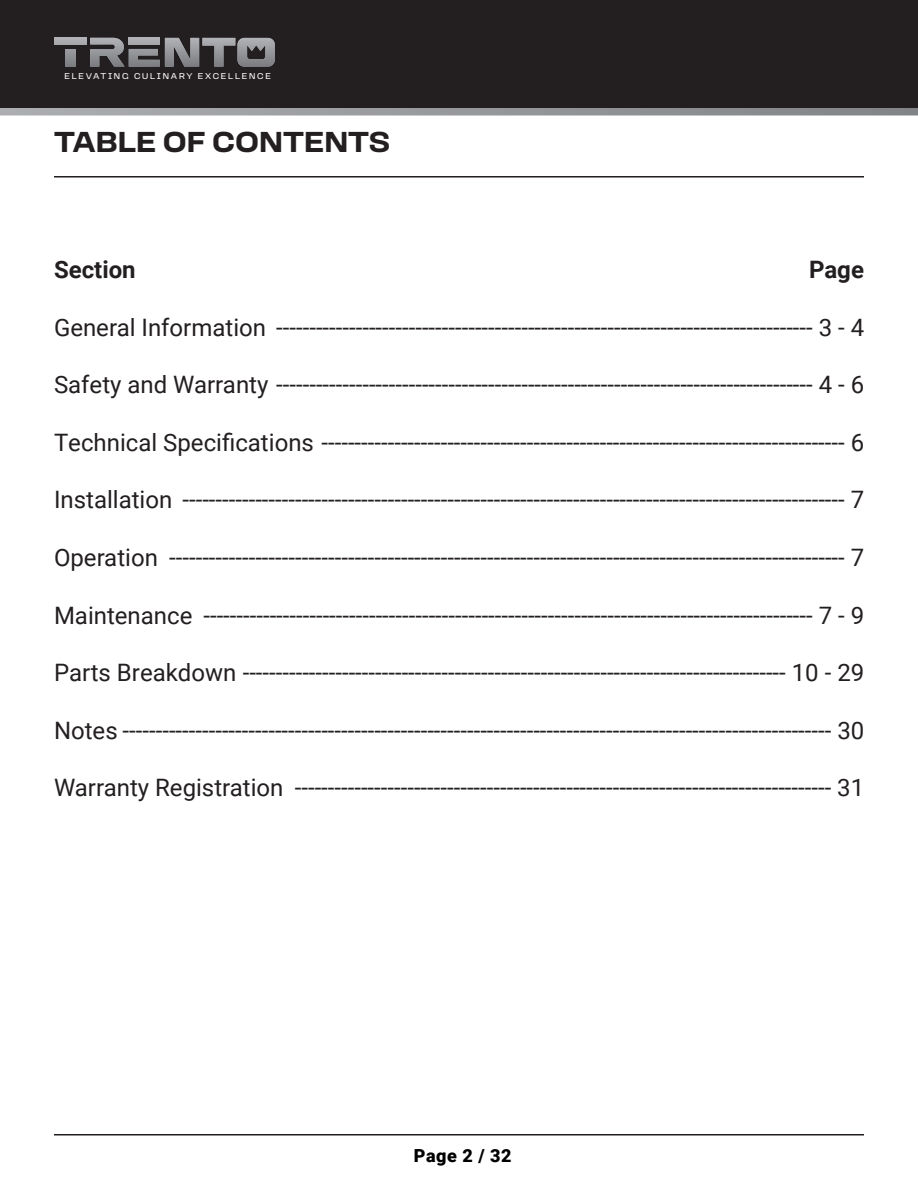
<style>
.page{position:relative;width:918px;height:1188px;background:#fff}
.page>*{position:absolute;margin:0;border:0;box-sizing:border-box;transform-origin:0 0}
.t1{font:700 30px "Loos Wide";color:#231f20}
.t2{font:24px "Roboto";color:#231f20}
.t3{font:700 24px "Roboto";color:#231f20}
.t4{font:900 18px "Roboto";letter-spacing:.03em;color:#000}
.t5{font:8.7px "Loos Wide";letter-spacing:.2em;color:#fff}
</style>
<div class="page">
<div style="left:0;top:0;width:918px;height:108px;background:#231f20"></div>
<div style="left:54px;top:38px;width:33px;height:6px;background:#acadb1"></div>
<svg style="left:66px;top:49px;width:9px;height:18px"></svg>
<svg style="left:90px;top:38px;width:185px;height:29px"></svg>
<svg style="left:0;top:108px;width:918px;height:8px;background:#9d9ea1"></svg>
<hr style="left:54px;top:1134px;width:810px;height:2px;background:#231f20">
<hr style="left:54px;top:176px;width:810px;height:2px;background:#231f20">
<p class="t5" style="left:64px;top:70px;width:208px">ELEVATING CULINARY EXCELLENCE</p>
<p class="t1" style="left:54px;top:120px;width:338px">TABLE OF CONTENTS</p>
<p class="t3" style="left:54px;top:253px;width:83px">Section</p>
<p class="t2" style="left:54px;top:310px;width:812px">General Information --------------------------------------------------------------------------------- 3 - 4</p>
<p class="t2" style="left:54px;top:368px;width:812px">Safety and Warranty --------------------------------------------------------------------------------- 4 - 6</p>
<p class="t2" style="left:54px;top:425px;width:812px">Technical Specifications ------------------------------------------------------------------------------- 6</p>
<p class="t2" style="left:54px;top:483px;width:812px">Installation ---------------------------------------------------------------------------------------------------- 7</p>
<p class="t3" style="left:809px;top:253px;width:56px">Page</p>
<p class="t2" style="left:54px;top:541px;width:105px">Operation</p>
<p class="t2" style="left:54px;top:598px;width:140px">Maintenance</p>
<p class="t2" style="left:54px;top:656px;width:812px">Parts Breakdown ---------------------------------------------------------------------------------- 10 - 29</p>
<p class="t2" style="left:169px;top:541px;width:697px">------------------------------------------------------------------------------------------------------ 7</p>
<p class="t2" style="left:203px;top:598px;width:662px">-------------------------------------------------------------------------------------------- 7 - 9</p>
<p class="t2" style="left:54px;top:713px;width:812px">Notes ----------------------------------------------------------------------------------------------------------- 30</p>
<p class="t2" style="left:54px;top:771px;width:231px">Warranty Registration</p>
<p class="t2" style="left:295px;top:771px;width:571px">--------------------------------------------------------------------------------- 31</p>
<p class="t4" style="left:414px;top:1143px;width:99px">Page 2 / 32</p>
</div>
